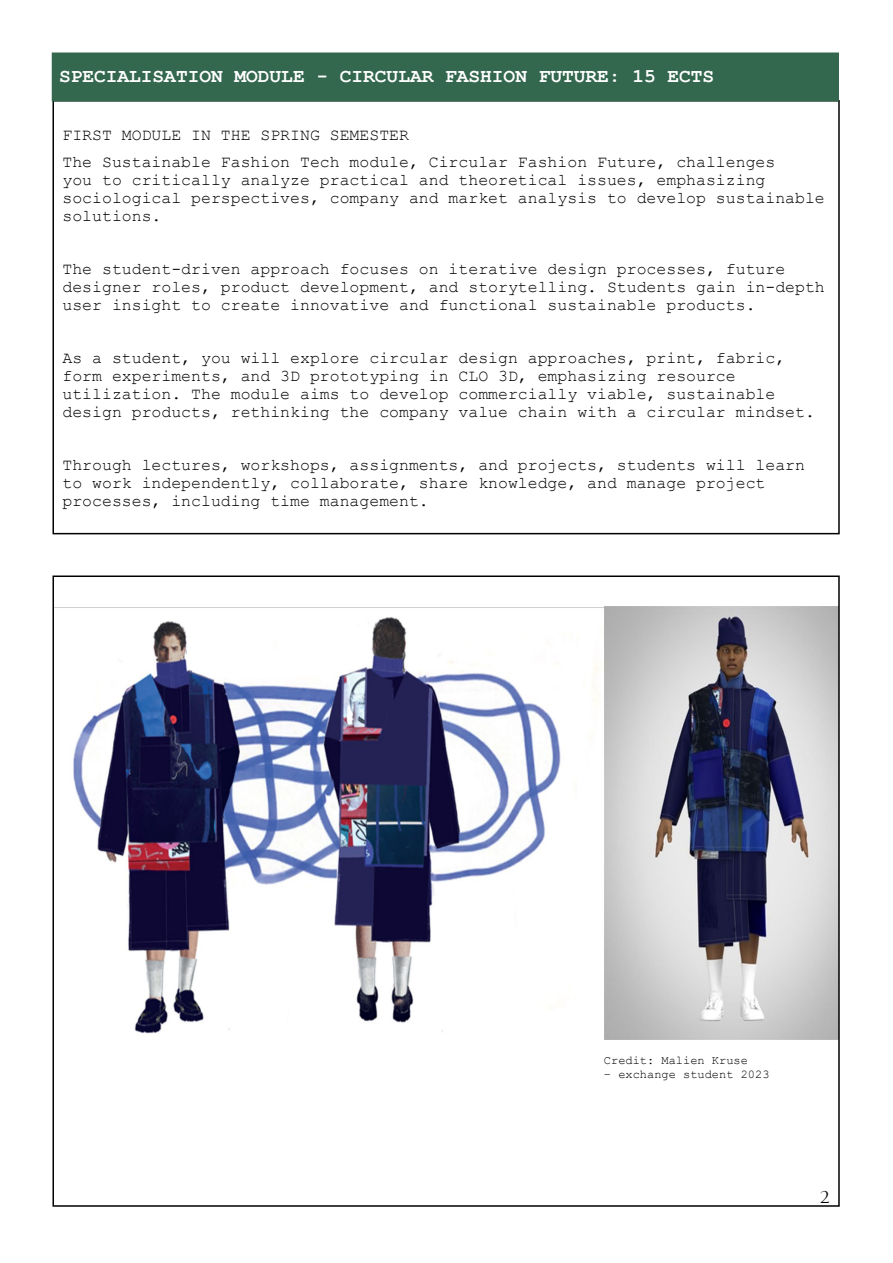
<style>
.page{position:relative;width:893px;height:1263px;background:#fff}
.page>*{position:absolute;margin:0;border:0;box-sizing:border-box;transform-origin:0 0}
.t1{font:700 19.5px "Courier New";color:#fff}
.t2{font:16.5px/18px "Courier New";color:#000}
.t3{font:16.5px "Felix Titling";color:#000}
.t4{font:12px "Courier New";color:#000}
</style>
<div class="page">
<img style="left:55px;top:607px;width:782px;height:432px">
<div style="left:53px;top:54px;width:784px;height:46px;background:#33674e"></div>
<div style="left:52px;top:52px;width:787px;height:49px;border:3px solid #33674e"></div>
<p class="t1" style="left:59px;top:64px;width:657px">SPECIALISATION MODULE - CIRCULAR FASHION FUTURE: 15 ECTS</p>
<p class="t2" style="left:63px;top:121px;width:714px;line-height:26.5px">FIRST MODULE IN THE SPRING SEMESTER<br>The Sustainable Fashion Tech module, Circular Fashion Future, challenges</p>
<p class="t2" style="left:63px;top:170px;width:764px">you to critically analyze practical and theoretical issues, emphasizing sociological perspectives, company and market analysis to develop sustainable solutions.</p>
<p class="t2" style="left:63px;top:259px;width:764px">The student-driven approach focuses on iterative design processes, future designer roles, product development, and storytelling. Students gain in-depth user insight to create innovative and functional sustainable products.</p>
<p class="t2" style="left:63px;top:348px;width:754px">As a student, you will explore circular design approaches, print, fabric, form experiments, and 3D prototyping in CLO 3D, emphasizing resource utilization. The module aims to develop commercially viable, sustainable design products, rethinking the company value chain with a circular mindset.</p>
<p class="t2" style="left:63px;top:455px;width:744px">Through lectures, workshops, assignments, and projects, students will learn to work independently, collaborate, share knowledge, and manage project processes, including time management.</p>
<p class="t4" style="left:604px;top:1052px;width:145px">Credit: Malien Kruse</p>
<p class="t4" style="left:604px;top:1067px;width:167px">– exchange student 2023</p>
<p class="t3" style="left:820px;top:1187px;width:10px">2</p>
</div>
